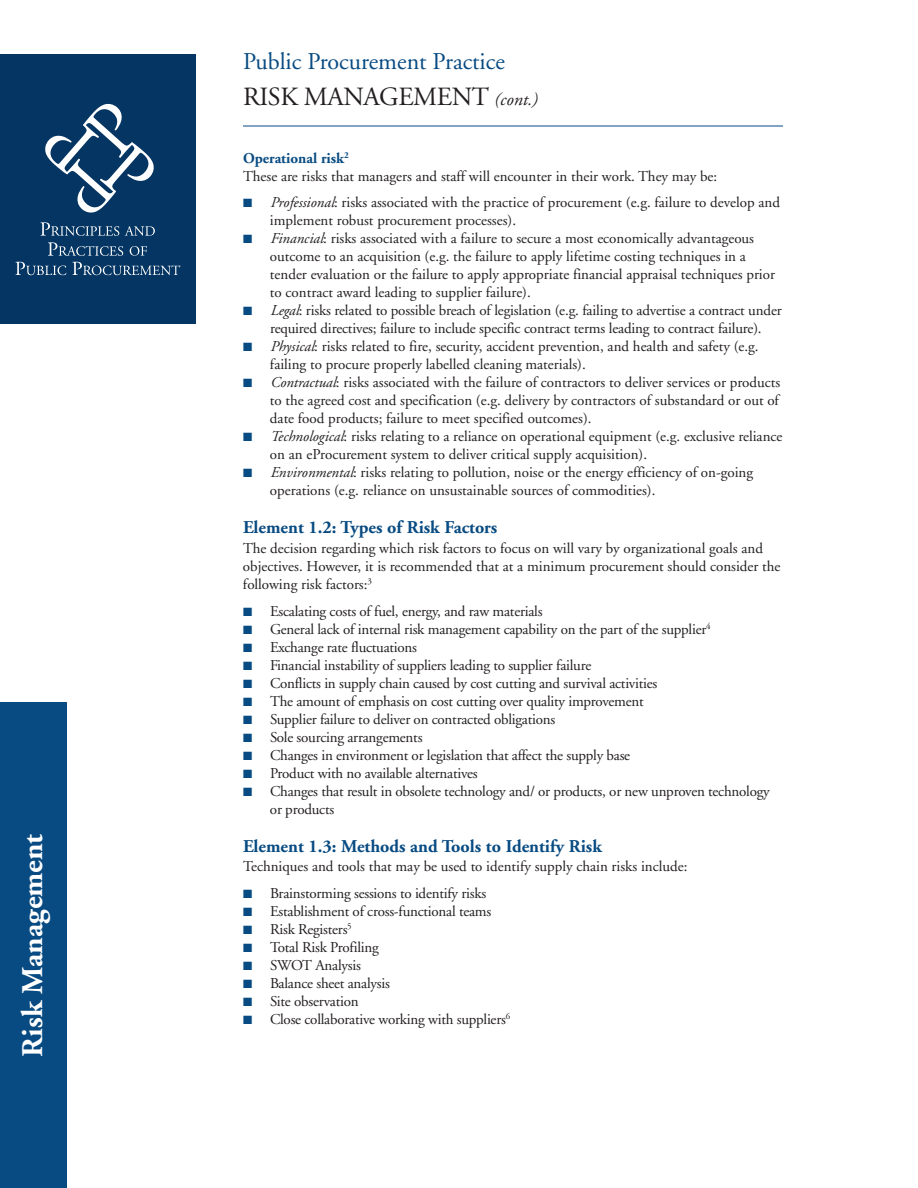
<style>
.page{position:relative;width:918px;height:1188px;background:#fff}
.page>*{position:absolute;margin:0;border:0;box-sizing:border-box;transform-origin:0 0}
.t1{font:700 30px "Adobe Garamond";color:#fff}
.t2{font:26.25px "Adobe Garamond";letter-spacing:-.015em;color:#231f20}
.t3{font:24px "Adobe Garamond";color:#084b82}
.t4{font:700 18px "Adobe Garamond";color:#084b82}
.t5{font:italic 18px "Adobe Garamond";color:#231f20}
.t6{font:15px/18px "Adobe Garamond";color:#231f20}
.s1{font-weight:700;color:#084b82}
.s2{color:#084b82}
.s3{font-style:italic}
</style>
<div class="page">
<div style="left:0;top:702px;width:67px;height:486px;background:#084b82"></div>
<div style="left:0;top:54px;width:196px;height:270px;background:#053562"></div>
<svg style="left:45px;top:104px;width:109px;height:109px"></svg>
<svg style="left:40px;top:222px;width:79px;height:14px"></svg>
<svg style="left:125px;top:226px;width:30px;height:10px"></svg>
<svg style="left:48px;top:242px;width:75px;height:14px"></svg>
<svg style="left:130px;top:246px;width:17px;height:10px"></svg>
<svg style="left:16px;top:262px;width:50px;height:13px"></svg>
<svg style="left:72px;top:262px;width:108px;height:13px"></svg>
<hr style="left:243px;top:126px;width:540px;height:1px;background:#084b82">
<h1 class="t1" style="left:21px;top:1057px;width:225px;rotate:-90deg">Risk Management</h1>
<h3 class="t3" style="left:243px;top:52px;width:263px">Public Procurement Practice</h3>
<h2 class="t2" style="left:243px;top:86px;width:248px">RISK MANAGEMENT</h2>
<p class="t5" style="left:494px;top:92px;width:45px">(cont.)</p>
<p class="t6" style="left:243px;top:151px;width:476px"><span class="s1">Operational risk</span><sup>2<br></sup>These are risks that managers and staff will encounter in their work. They may be:</p>
<p class="t6" style="left:270px;top:195px;width:512px;text-indent:-27px"><span class="s2">■</span> <span class="s3">Professional</span>: risks associated with the practice of procurement (e.g. failure to develop and implement robust procurement processes).</p>
<p class="t6" style="left:270px;top:231px;width:507px;text-indent:-27px"><span class="s2">■</span> <span class="s3">Financial</span>: risks associated with a failure to secure a most economically advantageous outcome to an acquisition (e.g. the failure to apply lifetime costing techniques in a tender evaluation or the failure to apply appropriate financial appraisal techniques prior to contract award leading to supplier failure).</p>
<p class="t6" style="left:243px;top:303px;width:540px;text-align:center"><span class="s2">■</span> <span class="s3">Legal</span>: risks related to possible breach of legislation (e.g. failing to advertise a contract under required directives; failure to include specific contract terms leading to contract failure).</p>
<p class="t6" style="left:270px;top:339px;width:490px;text-indent:-27px"><span class="s2">■</span> <span class="s3">Physical</span>: risks related to fire, security, accident prevention, and health and safety (e.g. failing to procure properly labelled cleaning materials).</p>
<p class="t6" style="left:270px;top:375px;width:512px;text-align:justify;text-indent:-27px"><span class="s2">■</span> <span class="s3">Contractual</span>: risks associated with the failure of contractors to deliver services or products to the agreed cost and specification (e.g. delivery by contractors of substandard or out of date food products; failure to meet specified outcomes).</p>
<p class="t6" style="left:270px;top:429px;width:514px;text-indent:-27px"><span class="s2">■</span> <span class="s3">Technological</span>: risks relating to a reliance on operational equipment (e.g. exclusive reliance on an eProcurement system to deliver critical supply acquisition).</p>
<p class="t6" style="left:270px;top:465px;width:485px;text-indent:-27px"><span class="s2">■</span> <span class="s3">Environmental</span>: risks relating to pollution, noise or the energy efficiency of on-going operations (e.g. reliance on unsustainable sources of commodities).</p>
<p class="t4" style="left:243px;top:520px;width:256px">Element 1.2: Types of Risk Factors</p>
<p class="t6" style="left:243px;top:540px;width:539px">The decision regarding which risk factors to focus on will vary by organizational goals and objectives. However, it is recommended that at a minimum procurement should consider the following risk factors:<sup>3</sup></p>
<p class="t6" style="left:243px;top:603px;width:301px"><span class="s2">■</span> Escalating costs of fuel, energy, and raw materials</p>
<p class="t6" style="left:243px;top:621px;width:469px"><span class="s2">■</span> General lack of internal risk management capability on the part of the supplier<sup>4</sup></p>
<p class="t6" style="left:243px;top:639px;width:176px"><span class="s2">■</span> Exchange rate fluctuations</p>
<p class="t6" style="left:243px;top:657px;width:350px"><span class="s2">■</span> Financial instability of suppliers leading to supplier failure</p>
<p class="t6" style="left:243px;top:675px;width:416px"><span class="s2">■</span> Conflicts in supply chain caused by cost cutting and survival activities</p>
<p class="t6" style="left:243px;top:693px;width:402px"><span class="s2">■</span> The amount of emphasis on cost cutting over quality improvement</p>
<p class="t6" style="left:243px;top:711px;width:314px"><span class="s2">■</span> Supplier failure to deliver on contracted obligations</p>
<p class="t6" style="left:243px;top:729px;width:181px"><span class="s2">■</span> Sole sourcing arrangements</p>
<p class="t6" style="left:243px;top:747px;width:389px"><span class="s2">■</span> Changes in environment or legislation that affect the supply base</p>
<p class="t6" style="left:243px;top:765px;width:236px"><span class="s2">■</span> Product with no available alternatives</p>
<p class="t6" style="left:270px;top:783px;width:501px;text-indent:-27px"><span class="s2">■</span> Changes that result in obsolete technology and/ or products, or new unproven technology or products</p>
<p class="t4" style="left:243px;top:839px;width:360px">Element 1.3: Methods and Tools to Identify Risk</p>
<p class="t6" style="left:243px;top:859px;width:446px">Techniques and tools that may be used to identify supply chain risks include:</p>
<p class="t6" style="left:243px;top:886px;width:245px"><span class="s2">■</span> Brainstorming sessions to identify risks</p>
<p class="t6" style="left:243px;top:904px;width:250px"><span class="s2">■</span> Establishment of cross-functional teams</p>
<p class="t6" style="left:243px;top:922px;width:110px"><span class="s2">■</span> Risk Registers<sup>5</sup></p>
<p class="t6" style="left:243px;top:940px;width:137px"><span class="s2">■</span> Total Risk Profiling</p>
<p class="t6" style="left:243px;top:958px;width:119px"><span class="s2">■</span> SWOT Analysis</p>
<p class="t6" style="left:243px;top:976px;width:149px"><span class="s2">■</span> Balance sheet analysis</p>
<p class="t6" style="left:243px;top:994px;width:117px"><span class="s2">■</span> Site observation</p>
<p class="t6" style="left:243px;top:1012px;width:269px"><span class="s2">■</span> Close collaborative working with suppliers<sup>6</sup></p>
</div>
